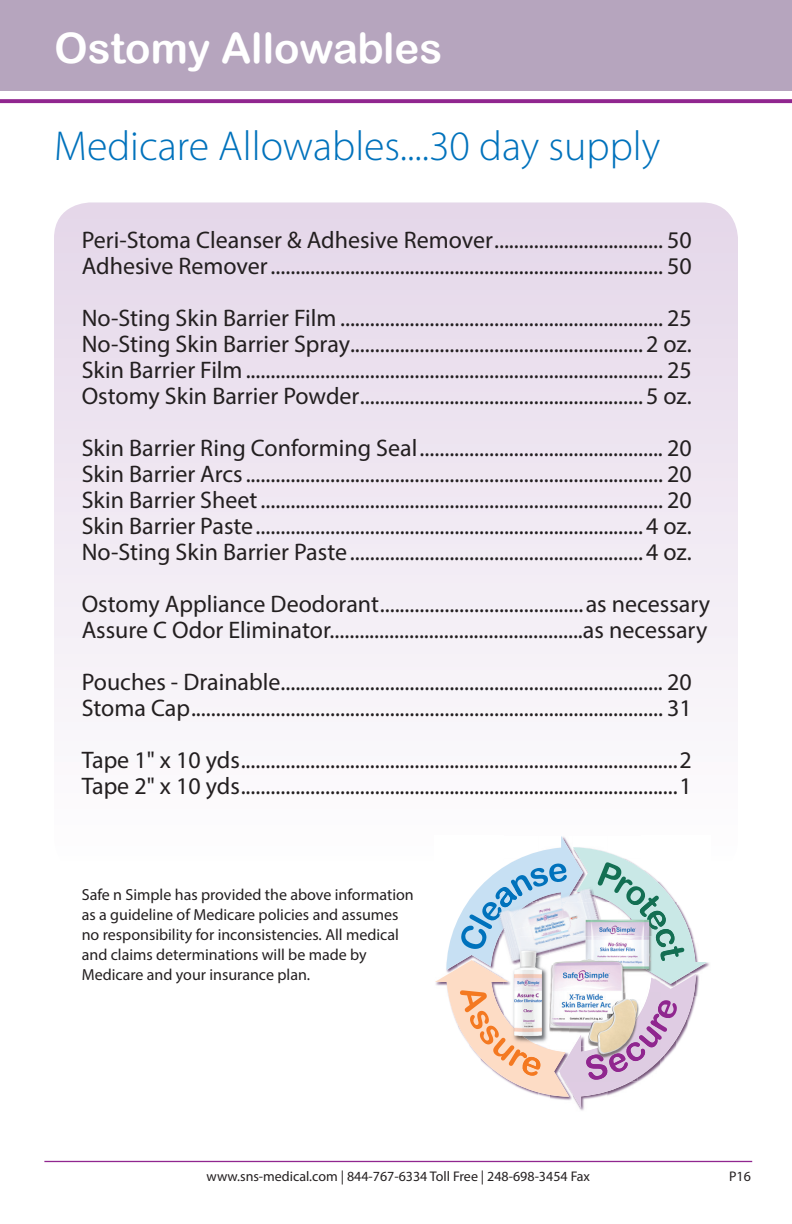
<style>
.page{position:relative;width:792px;height:1224px;background:#fff}
.page>*{position:absolute;margin:0;border:0;box-sizing:border-box;transform-origin:0 0}
.t1{font:300 42px "Myriad Pro";color:#0072bc}
.t2{font:42px "Arial Rounded MT Bold";color:#fff}
.t3{font:24px/26px "Myriad Pro";color:#231f20}
.t4{font:16px/20px "Myriad Pro";color:#231f20}
.t5{font:14px "Myriad Pro";color:#231f20}
</style>
<div class="page">
<div style="left:0;top:0;width:792px;height:90px;background:#b6a5be"></div>
<svg style="left:0;top:99px;width:792px;height:4px;background:#942e93"></svg>
<hr style="left:44px;top:1161px;width:708px;height:1px;background:#90268f">
<svg style="left:54px;top:202px;width:684px;height:505px"></svg>
<svg style="left:435px;top:836px;width:272px;height:275px"></svg>
<img style="left:535px;top:962px;width:14px;height:82px">
<img style="left:520px;top:1036px;width:15px;height:8px">
<img style="left:520px;top:948px;width:29px;height:14px">
<img style="left:514px;top:951px;width:28px;height:85px">
<h1 class="t2" style="left:54px;top:23px;width:389px">Ostomy Allowables</h1>
<h1 class="t1" style="left:54px;top:121px;width:608px">Medicare Allowables....30 day supply</h1>
<p class="t3" style="left:82px;top:227px;width:612px">Peri-Stoma Cleanser &amp; Adhesive Remover .................................. 50<br>Adhesive Remover ............................................................................... 50</p>
<p class="t3" style="left:82px;top:305px;width:612px;text-align:justify">No-Sting Skin Barrier Film ................................................................. 25<br>No-Sting Skin Barrier Spray...........................................................2 oz.<br>Skin Barrier Film .................................................................................... 25<br>Ostomy Skin Barrier Powder .........................................................5 oz.</p>
<p class="t3" style="left:82px;top:435px;width:612px;text-align:justify">Skin Barrier Ring Conforming Seal ................................................. 20<br>Skin Barrier Arcs .................................................................................... 20<br>Skin Barrier Sheet ................................................................................. 20<br>Skin Barrier Paste ..............................................................................4 oz.<br>No-Sting Skin Barrier Paste ...........................................................4 oz.</p>
<p class="t3" style="left:82px;top:591px;width:630px">Ostomy Appliance Deodorant .........................................as necessary<br>Assure C Odor Eliminator...................................................as necessary</p>
<p class="t3" style="left:82px;top:669px;width:612px">Pouches - Drainable............................................................................. 20<br>Stoma Cap ............................................................................................... 31</p>
<p class="t3" style="left:82px;top:747px;width:612px">Tape 1" x 10 yds ........................................................................................2<br>Tape 2" x 10 yds ........................................................................................1</p>
<p class="t4" style="left:82px;top:884px;width:333px">Safe n Simple has provided the above information as a guideline of Medicare policies and assumes no responsibility for inconsistencies. All medical and claims determinations will be made by Medicare and your insurance plan.</p>
<p class="t5" style="left:207px;top:1168px;width:385px">www.sns-medical.com | 844-767-6334 Toll Free | 248-698-3454 Fax</p>
<p class="t5" style="left:729px;top:1168px;width:23px">P16</p>
</div>
